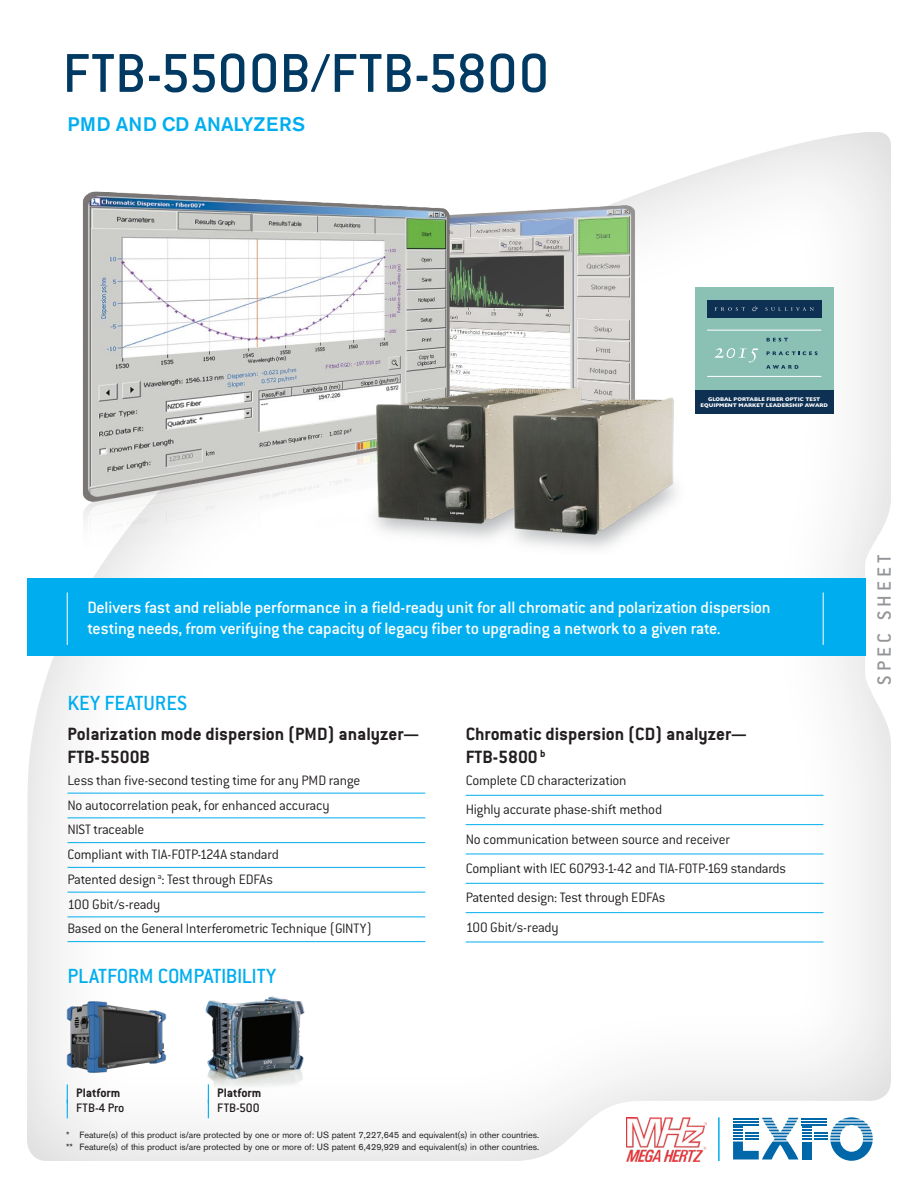
<style>
.page{position:relative;width:918px;height:1188px;background:#fff}
.page>*{position:absolute;margin:0;border:0;box-sizing:border-box;transform-origin:0 0}
.t1{font:500 60px "Conduit ITC";color:#003a62}
.t2{font:500 22.5px "Conduit ITC";letter-spacing:-.01em;color:#00aeef}
.t3{font:500 21px "Conduit ITC";letter-spacing:.2em;color:#939598}
.t4{font:700 19.5px/23.4px "Conduit ITC";color:#231f20}
.t5{font:500 19.5px "Akzidenz Grotesk BE";color:#00aeef}
.t6{font:500 18px/21px "Conduit ITC";letter-spacing:-.015em;color:#fff}
.t7{font:300 15px/24.8px "Conduit ITC";letter-spacing:-.015em;color:#231f20}
.t8{font:700 13.5px "Conduit ITC";color:#231f20}
.t9{font:500 13.5px "Conduit ITC";color:#231f20}
.t10{font:9px/12.5px "Akzidenz Grotesk BE";color:#231f20}
.t11{font:700 5.4px/6.4px "Gill Sans";color:#fff;text-align:center}
</style>
<div class="page">
<div style="left:27px;top:131px;width:865px;height:1031px;background:#231f20;opacity:.2"></div>
<img style="left:627px;top:1117px;width:79px;height:44px">
<hr style="left:718px;top:1117px;width:2px;height:44px;background:#00aeef">
<svg style="left:733px;top:1117px;width:140px;height:44px"></svg>
<img style="left:196px;top:989px;width:118px;height:112px">
<img style="left:74px;top:179px;width:567px;height:399px">
<div style="left:27px;top:578px;width:838px;height:78px;background:#00aeef"></div>
<hr style="left:68px;top:793px;width:357px;height:1px;background:#00aeef">
<hr style="left:68px;top:818px;width:357px;height:1px;background:#00aeef">
<hr style="left:68px;top:842px;width:357px;height:1px;background:#00aeef">
<hr style="left:68px;top:867px;width:357px;height:1px;background:#00aeef">
<hr style="left:68px;top:892px;width:357px;height:1px;background:#00aeef">
<hr style="left:68px;top:917px;width:357px;height:1px;background:#00aeef">
<hr style="left:68px;top:941px;width:357px;height:1px;background:#00aeef">
<hr style="left:466px;top:795px;width:358px;height:1px;background:#00aeef">
<hr style="left:466px;top:824px;width:358px;height:1px;background:#00aeef">
<hr style="left:466px;top:854px;width:358px;height:1px;background:#00aeef">
<hr style="left:466px;top:883px;width:358px;height:1px;background:#00aeef">
<hr style="left:466px;top:912px;width:358px;height:1px;background:#00aeef">
<hr style="left:466px;top:942px;width:358px;height:1px;background:#00aeef">
<hr style="left:67px;top:592px;width:1px;height:53px;background:#fff">
<hr style="left:823px;top:592px;width:1px;height:53px;background:#fff">
<div style="left:695px;top:287px;width:138px;height:102px;background:#8bc0b5"></div>
<div style="left:695px;top:391px;width:138px;height:23px;background:#0e3053"></div>
<div style="left:707px;top:300px;width:114px;height:17px;background:#0e3053"></div>
<svg style="left:715px;top:307px;width:30px;height:4px"></svg>
<svg style="left:765px;top:307px;width:49px;height:4px"></svg>
<svg style="left:752px;top:306px;width:6px;height:5px"></svg>
<hr style="left:707px;top:330px;width:114px;height:1px;background:#fff">
<hr style="left:707px;top:376px;width:114px;height:1px;background:#fff">
<svg style="left:767px;top:338px;width:21px;height:4px"></svg>
<svg style="left:767px;top:351px;width:50px;height:4px"></svg>
<svg style="left:766px;top:365px;width:32px;height:4px"></svg>
<svg style="left:714px;top:348px;width:44px;height:14px"></svg>
<img style="left:348px;top:369px;width:354px;height:186px">
<img style="left:62px;top:997px;width:109px;height:79px">
<svg style="left:67px;top:1084px;width:1px;height:34px"></svg>
<svg style="left:208px;top:1084px;width:1px;height:34px"></svg>
<h1 class="t1" style="left:63px;top:39px;width:488px">FTB-5500B/FTB-5800</h1>
<h3 class="t5" style="left:68px;top:112px;width:239px">PMD AND CD ANALYZERS</h3>
<p class="t11" style="left:701px;top:395px;width:129px">GLOBAL PORTABLE FIBER OPTIC TEST<br>EQUIPMENT MARKET LEADERSHIP AWARD</p>
<p class="t6" style="left:87px;top:597px;width:685px">Delivers fast and reliable performance in a field-ready unit for all chromatic and polarization dispersion testing needs, from verifying the capacity of legacy fiber to upgrading a network to a given rate.</p>
<h2 class="t2" style="left:68px;top:690px;width:121px">KEY FEATURES</h2>
<h3 class="t4" style="left:68px;top:722px;width:353px">Polarization mode dispersion (PMD) analyzer—<br>FTB-5500B</h3>
<p class="t7" style="left:68px;top:768px;width:306px">Less than five-second testing time for any PMD range No autocorrelation peak, for enhanced accuracy<br>NIST traceable<br>Compliant with TIA-FOTP-124A standard<br>Patented design <sup>a</sup>: Test through EDFAs<br>100 Gbit/s-ready<br>Based on the General Interferometric Technique (GINTY)</p>
<h2 class="t2" style="left:68px;top:964px;width:210px">PLATFORM COMPATIBILITY</h2>
<p class="t8" style="left:76px;top:1085px;width:46px">Platform</p>
<p class="t9" style="left:76px;top:1101px;width:50px">FTB-4 Pro</p>
<p class="t8" style="left:217px;top:1085px;width:46px">Platform</p>
<p class="t9" style="left:217px;top:1101px;width:44px">FTB-500</p>
<h3 class="t4" style="left:466px;top:722px;width:282px">Chromatic dispersion (CD) analyzer—<br>FTB‑5800 <sup>b</sup></h3>
<p class="t7" style="left:466px;top:765px;width:322px;line-height:29.4px">Complete CD characterization<br>Highly accurate phase-shift method<br>No communication between source and receiver Compliant with IEC 60793-1-42 and TIA-FOTP-169 standards Patented design: Test through EDFAs<br>100 Gbit/s-ready</p>
<p class="t10" style="left:66px;top:1128px;width:475px">* Feature(s) of this product is/are protected by one or more of: US patent 7,227,645 and equivalent(s) in other countries. ** Feature(s) of this product is/are protected by one or more of: US patent 6,429,929 and equivalent(s) in other countries.</p>
<h3 class="t3" style="left:873px;top:685px;width:132px;rotate:-90deg">SPEC SHEET</h3>
</div>
